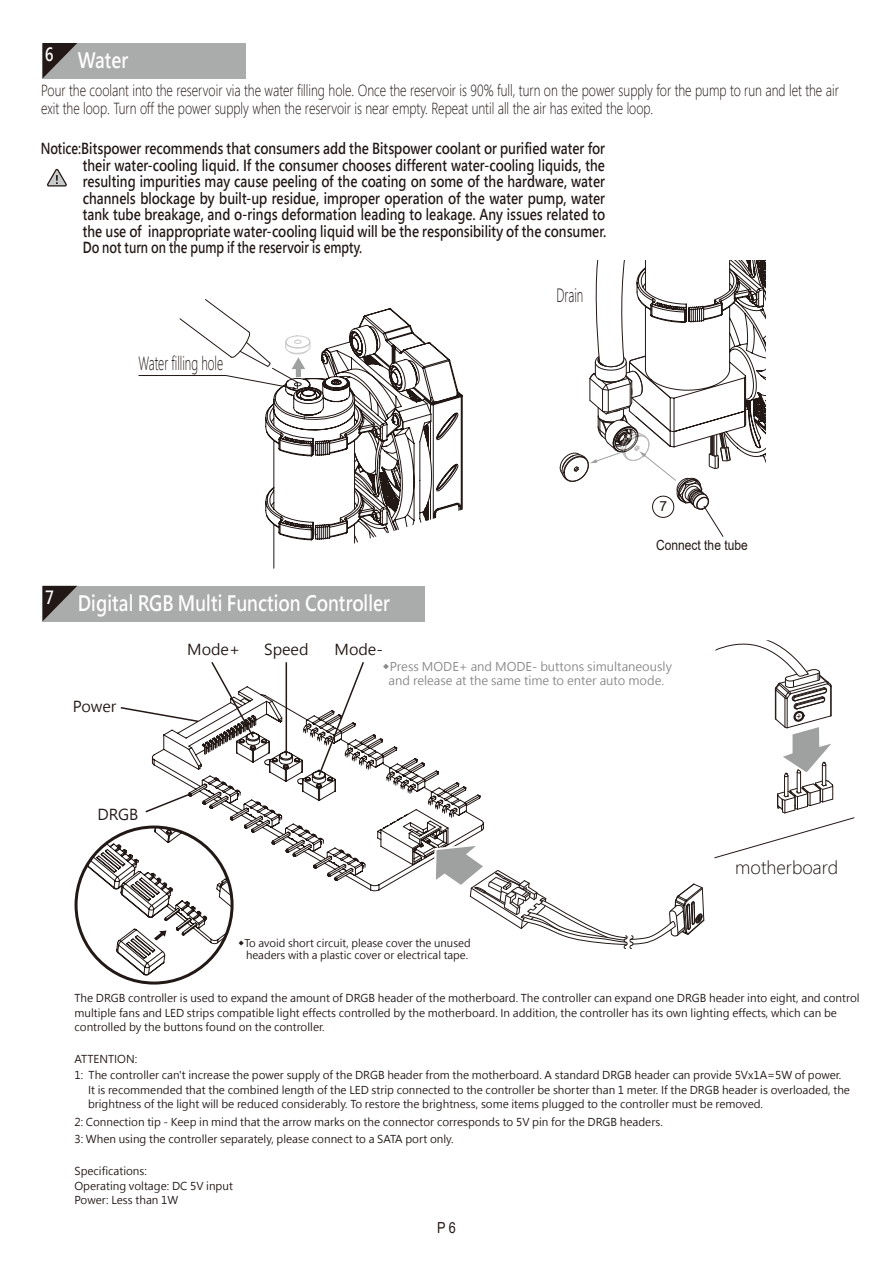
<style>
.page{position:relative;width:893px;height:1263px;background:#fff}
.page>*{position:absolute;margin:0;border:0;box-sizing:border-box;transform-origin:0 0}
.t1{font:700 21px "Microsoft Jheng Hei";color:#fff;scale:.83 1}
.t2{font:300 18px "Microsoft Jheng Hei";color:#221815;scale:.62 1}
.t3{font:700 18px "Microsoft Jheng Hei";color:#fff;scale:.83 1}
.t4{font:300 17.25px "Microsoft Jheng Hei";color:#221815}
.t5{font:15.3px "Arial";color:#221815;scale:.83 1}
.t6{font:700 15px/16.5px "Microsoft Jheng Hei";color:#221815;text-align:justify;scale:.78 1}
.t7{font:300 15px/18px "Microsoft Jheng Hei";color:#221815;scale:.78 1}
.t8{font:15px "Microsoft Jheng Hei";color:#221815}
.t9{font:13.95px "Arial";color:#221815;scale:.86 1}
.t10{font:13.95px "Arial";color:#221815}
.t11{font:12px/14.4px "Microsoft Jheng Hei";color:#898989;text-align:center}
.t12{font:10.8px/14.4px "Microsoft Jheng Hei";color:#221815}
.t13{font:10.5px/12.6px "Microsoft Jheng Hei";color:#221815;text-align:center}
</style>
<div class="page">
<svg style="left:46px;top:168px;width:21px;height:19px"></svg>
<div style="left:43px;top:43px;width:203px;height:36px;background:#aaabab"></div>
<svg style="left:43px;top:43px;width:34px;height:35px"></svg>
<div style="left:43px;top:586px;width:382px;height:35px;background:#aaabab"></div>
<svg style="left:43px;top:586px;width:34px;height:35px"></svg>
<svg style="left:120px;top:707px;width:32px;height:7px"></svg>
<svg style="left:145px;top:808px;width:7px;height:5px"></svg>
<svg style="left:211px;top:662px;width:15px;height:24px"></svg>
<hr style="left:286px;top:662px;width:1px;height:93px;background:#221815">
<svg style="left:353px;top:662px;width:11px;height:24px"></svg>
<svg style="left:152px;top:686px;width:332px;height:205px"></svg>
<svg style="left:434px;top:843px;width:271px;height:106px"></svg>
<hr style="left:139px;top:375px;width:87px;height:1px;background:#221815">
<svg style="left:265px;top:308px;width:198px;height:261px"></svg>
<svg style="left:179px;top:299px;width:131px;height:90px"></svg>
<svg style="left:714px;top:640px;width:140px;height:219px"></svg>
<svg style="left:560px;top:260px;width:206px;height:277px"></svg>
<svg style="left:76px;top:827px;width:156px;height:149px"></svg>
<div style="left:75px;top:825px;width:159px;height:159px;border:3px solid #221815;border-radius:50%"></div>
<h2 class="t3" style="left:45px;top:43px;width:12px">6</h2>
<p class="t7" style="left:41px;top:81px;width:1024px">Pour the coolant into the reservoir via the water filling hole. Once the reservoir is 90% full, turn on the power supply for the pump to run and let the air exit the loop. Turn off the power supply when the reservoir is near empty. Repeat until all the air has exited the loop.</p>
<p class="t6" style="left:83px;top:140px;width:673px;text-indent:-42px">Notice:Bitspower recommends that consumers add the Bitspower coolant or purified water for their water-cooling liquid. If the consumer chooses different water-cooling liquids, the resulting impurities may cause peeling of the coating on some of the hardware, water channels blockage by built-up residue, improper operation of the water pump, water tank tube breakage, and o-rings deformation leading to leakage. Any issues related to the use of inappropriate water-cooling liquid will be the responsibility of the consumer.<br>Do not turn on the pump if the reservoir is empty.</p>
<h1 class="t1" style="left:78px;top:47px;width:63px">Water</h1>
<h2 class="t2" style="left:139px;top:352px;width:138px">Water filling hole</h2>
<h2 class="t2" style="left:556px;top:284px;width:45px">Drain</h2>
<h2 class="t3" style="left:45px;top:586px;width:12px">7</h2>
<h1 class="t1" style="left:78px;top:590px;width:378px">Digital RGB Multi Function Controller</h1>
<h3 class="t8" style="left:187px;top:640px;width:54px">Mode+</h3>
<h3 class="t8" style="left:264px;top:640px;width:46px">Speed</h3>
<h3 class="t8" style="left:335px;top:640px;width:50px">Mode-</h3>
<p class="t10" style="left:659px;top:497px;width:9px">7</p>
<p class="t9" style="left:656px;top:535px;width:108px">Connect the tube</p>
<h3 class="t8" style="left:73px;top:697px;width:45px">Power</h3>
<p class="t11" style="left:383px;top:659px;width:291px">◆Press MODE+ and MODE- buttons simultaneously and release at the same time to enter auto mode.</p>
<h3 class="t8" style="left:98px;top:805px;width:43px">DRGB</h3>
<p class="t13" style="left:238px;top:936px;width:234px">◆To avoid short circuit, please cover the unused headers with a plastic cover or electrical tape.</p>
<h3 class="t4" style="left:735px;top:856px;width:104px">motherboard</h3>
<p class="t12" style="left:75px;top:991px;width:787px">The DRGB controller is used to expand the amount of DRGB header of the motherboard. The controller can expand one DRGB header into eight, and control multiple fans and LED strips compatible light effects controlled by the motherboard. In addition, the controller has its own lighting effects, which can be controlled by the buttons found on the controller.</p>
<p class="t12" style="left:75px;top:1051px;width:768px;line-height:15.9px">ATTENTION:<br>1: The controller can't increase the power supply of the DRGB header from the motherboard. A standard DRGB header can provide 5Vx1A=5W of power.</p>
<p class="t12" style="left:88px;top:1082px;width:763px">It is recommended that the combined length of the LED strip connected to the controller be shorter than 1 meter. If the DRGB header is overloaded, the brightness of the light will be reduced considerably. To restore the brightness, some items plugged to the controller must be removed.</p>
<p class="t12" style="left:75px;top:1113px;width:590px;line-height:17.4px">2: Connection tip - Keep in mind that the arrow marks on the connector corresponds to 5V pin for the DRGB headers.<br>3: When using the controller separately, please connect to a SATA port only.</p>
<p class="t12" style="left:75px;top:1164px;width:160px">Specifications:<br>Operating voltage: DC 5V input<br>Power: Less than 1W</p>
<h3 class="t5" style="left:437px;top:1217px;width:24px">P 6</h3>
</div>
